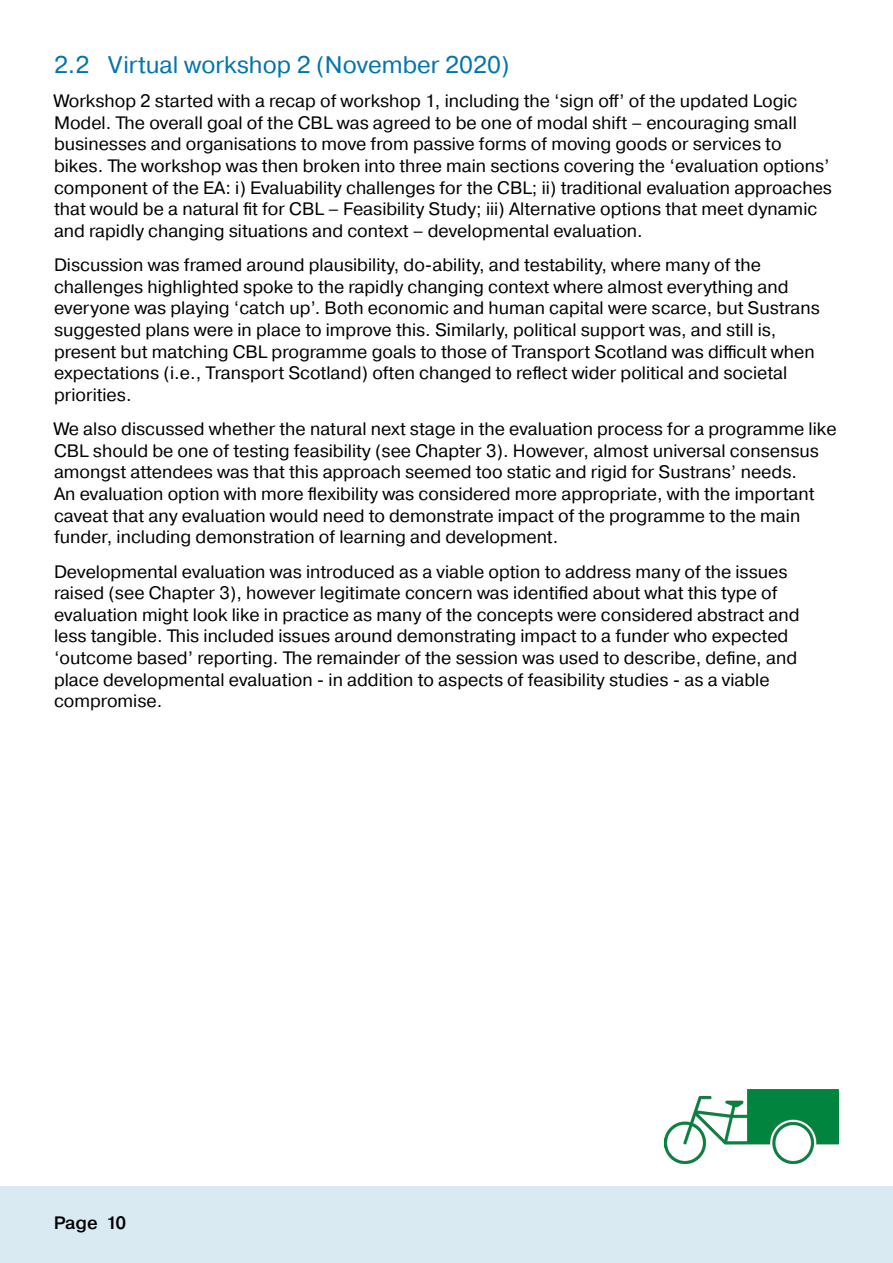
<style>
.page{position:relative;width:893px;height:1263px;background:#fff}
.page>*{position:absolute;margin:0;border:0;box-sizing:border-box;transform-origin:0 0}
.t1{font:24px "Pragmatica";color:#0075b0}
.t2{font:18px/21.6px "Pragmatica";color:#000}
.t3{font:500 18px "Pragmatica";letter-spacing:-.015em;color:#000}
</style>
<div class="page">
<div style="left:0;top:1186px;width:893px;height:77px;background:#d9eaf3"></div>
<img style="left:665px;top:1089px;width:174px;height:74px">
<h3 class="t1" style="left:54px;top:50px;width:457px">2.2 Virtual workshop 2 (November 2020)</h3>
<p class="t2" style="left:54px;top:91px;width:780px">Workshop 2 started with a recap of workshop 1, including the ‘sign off’ of the updated Logic Model. The overall goal of the CBL was agreed to be one of modal shift – encouraging small businesses and organisations to move from passive forms of moving goods or services to bikes. The workshop was then broken into three main sections covering the ‘evaluation options’ component of the EA: i) Evaluability challenges for the CBL; ii) traditional evaluation approaches that would be a natural fit for CBL – Feasibility Study; iii) Alternative options that meet dynamic and rapidly changing situations and context – developmental evaluation.</p>
<p class="t2" style="left:54px;top:255px;width:767px">Discussion was framed around plausibility, do-ability, and testability, where many of the challenges highlighted spoke to the rapidly changing context where almost everything and everyone was playing ‘catch up’. Both economic and human capital were scarce, but Sustrans suggested plans were in place to improve this. Similarly, political support was, and still is, present but matching CBL programme goals to those of Transport Scotland was difficult when expectations (i.e., Transport Scotland) often changed to reflect wider political and societal priorities.</p>
<p class="t2" style="left:54px;top:419px;width:784px">We also discussed whether the natural next stage in the evaluation process for a programme like CBL should be one of testing feasibility (see Chapter 3). However, almost universal consensus amongst attendees was that this approach seemed too static and rigid for Sustrans’ needs.<br>An evaluation option with more flexibility was considered more appropriate, with the important caveat that any evaluation would need to demonstrate impact of the programme to the main funder, including demonstration of learning and development.</p>
<p class="t2" style="left:54px;top:561px;width:747px">Developmental evaluation was introduced as a viable option to address many of the issues raised (see Chapter 3), however legitimate concern was identified about what this type of evaluation might look like in practice as many of the concepts were considered abstract and less tangible. This included issues around demonstrating impact to a funder who expected ‘outcome based’ reporting. The remainder of the session was used to describe, define, and place developmental evaluation - in addition to aspects of feasibility studies - as a viable compromise.</p>
<p class="t3" style="left:54px;top:1211px;width:74px">Page 10</p>
</div>
